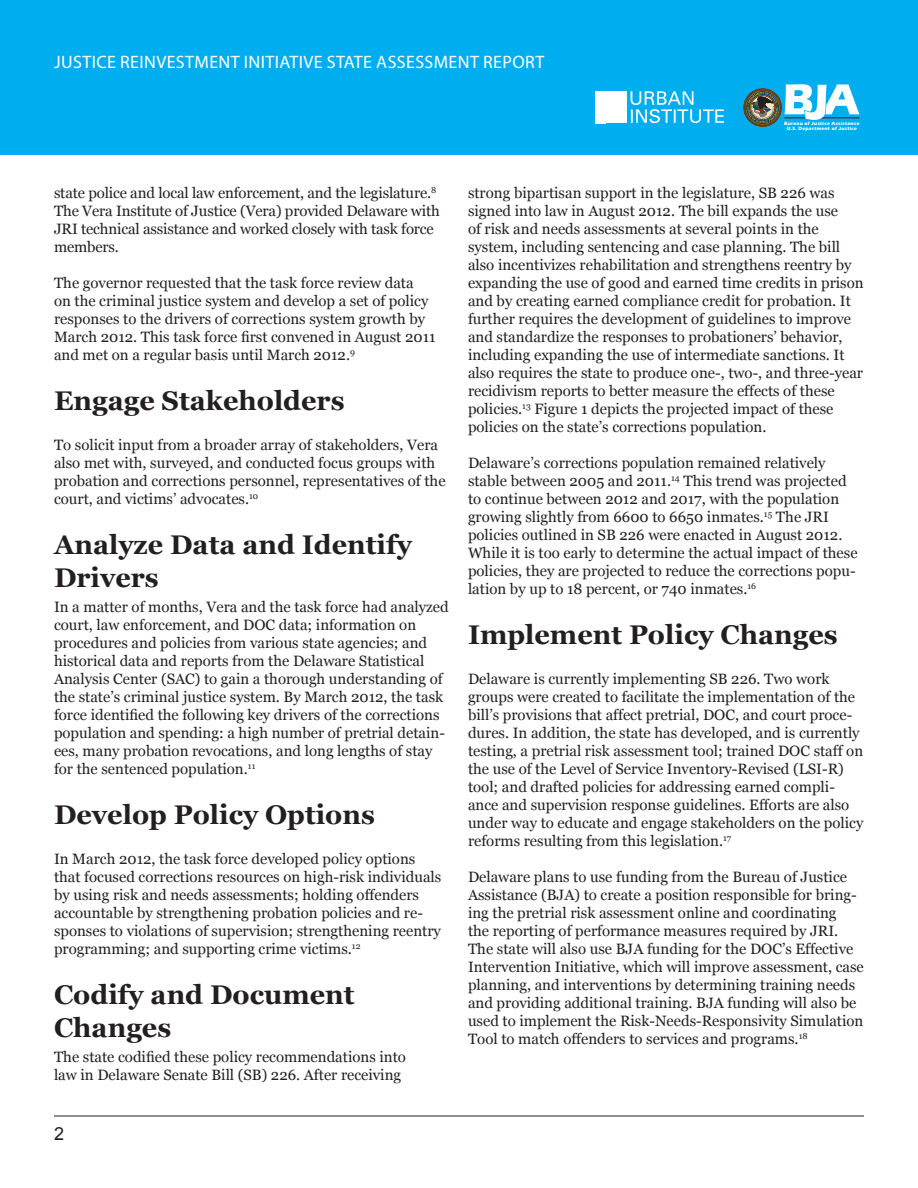
<style>
.page{position:relative;width:918px;height:1188px;background:#fff}
.page>*{position:absolute;margin:0;border:0;box-sizing:border-box;transform-origin:0 0}
.Heading_1{font:700 27px/32.4px "Georgia";color:#231f20}
.t1{font:18px "Myriad Pro";letter-spacing:.02em;color:#fff}
.t2{font:18px "Arial";color:#231f20}
.body{font:15px/18px "Georgia";color:#231f20}
.t3{font:700 4.8px/4.8px "Eras ITC";letter-spacing:.06em;color:#fff;text-align:center}
</style>
<div class="page">
<div style="left:0;top:0;width:918px;height:155px;background:#00aeef"></div>
<div style="left:595px;top:91px;width:10px;height:32px;background:#fff"></div>
<div style="left:606px;top:91px;width:10px;height:7px;background:#fff"></div>
<div style="left:606px;top:99px;width:10px;height:13px;background:#fff"></div>
<svg style="left:631px;top:91px;width:93px;height:32px"></svg>
<div style="left:617px;top:91px;width:10px;height:21px;background:#fff"></div>
<div style="left:606px;top:113px;width:21px;height:10px;background:#fff"></div>
<hr style="left:784px;top:117px;width:76px;height:1px;background:#76030d">
<svg style="left:744px;top:84px;width:115px;height:43px"></svg>
<hr style="left:54px;top:1116px;width:810px;height:1px;background:#231f20">
<p class="t1" style="left:54px;top:50px;width:492px">JUSTICE REINVESTMENT INITIATIVE STATE ASSESSMENT REPORT</p>
<p class="t3" style="left:784px;top:121px;width:77px">Bureau of Justice Assistance<br>U.S. Department of Justice</p>
<p class="body" style="left:54px;top:184px;width:387px">state police and local law enforcement, and the legislature.<sup>8<br></sup>The Vera Institute of Justice (Vera) provided Delaware with JRI technical assistance and worked closely with task force members.</p>
<p class="body" style="left:54px;top:274px;width:383px">The governor requested that the task force review data<br>on the criminal justice system and develop a set of policy responses to the drivers of corrections system growth by March 2012. This task force first convened in August 2011 and met on a regular basis until March 2012.<sup>9</sup></p>
<p class="Heading_1" style="left:54px;top:385px;width:292px">Engage Stakeholders</p>
<p class="body" style="left:54px;top:436px;width:393px">To solicit input from a broader array of stakeholders, Vera also met with, surveyed, and conducted focus groups with probation and corrections personnel, representatives of the court, and victims’ advocates.<sup>10</sup></p>
<p class="Heading_1" style="left:54px;top:529px;width:359px">Analyze Data and Identify<br>Drivers</p>
<p class="body" style="left:54px;top:598px;width:396px">In a matter of months, Vera and the task force had analyzed court, law enforcement, and DOC data; information on procedures and policies from various state agencies; and historical data and reports from the Delaware Statistical Analysis Center (SAC) to gain a thorough understanding of the state’s criminal justice system. By March 2012, the task force identified the following key drivers of the corrections population and spending: a high number of pretrial detain&shy;ees, many probation revocations, and long lengths of stay for the sentenced population.<sup>11</sup></p>
<p class="Heading_1" style="left:54px;top:799px;width:322px">Develop Policy Options</p>
<p class="body" style="left:54px;top:850px;width:389px">In March 2012, the task force developed policy options that focused corrections resources on high-risk individuals by using risk and needs assessments; holding offenders accountable by strengthening probation policies and re&shy;sponses to violations of supervision; strengthening reentry programming; and supporting crime victims.<sup>12</sup></p>
<p class="Heading_1" style="left:54px;top:979px;width:302px">Codify and Document<br>Changes</p>
<p class="body" style="left:54px;top:1048px;width:354px">The state codified these policy recommendations into law in Delaware Senate Bill (SB) 226. After receiving</p>
<p class="t2" style="left:54px;top:1122px;width:12px">2</p>
<p class="body" style="left:468px;top:184px;width:397px">strong bipartisan support in the legislature, SB 226 was signed into law in August 2012. The bill expands the use<br>of risk and needs assessments at several points in the system, including sentencing and case planning. The bill also incentivizes rehabilitation and strengthens reentry by expanding the use of good and earned time credits in prison and by creating earned compliance credit for probation. It further requires the development of guidelines to improve and standardize the responses to probationers’ behavior, including expanding the use of intermediate sanctions. It also requires the state to produce one-, two-, and three-year recidivism reports to better measure the effects of these policies.<sup>13</sup> Figure 1 depicts the projected impact of these policies on the state’s corrections population.</p>
<p class="body" style="left:468px;top:454px;width:391px">Delaware’s corrections population remained relatively stable between 2005 and 2011.<sup>14</sup> This trend was projected to continue between 2012 and 2017, with the population growing slightly from 6600 to 6650 inmates.<sup>15</sup> The JRI policies outlined in SB 226 were enacted in August 2012.<br>While it is too early to determine the actual impact of these policies, they are projected to reduce the corrections popu&shy;lation by up to 18 percent, or 740 inmates.<sup>16</sup></p>
<p class="Heading_1" style="left:468px;top:619px;width:371px">Implement Policy Changes</p>
<p class="body" style="left:468px;top:670px;width:397px">Delaware is currently implementing SB 226. Two work groups were created to facilitate the implementation of the bill’s provisions that affect pretrial, DOC, and court proce&shy;dures. In addition, the state has developed, and is currently testing, a pretrial risk assessment tool; trained DOC staff on the use of the Level of Service Inventory-Revised (LSI-R) tool; and drafted policies for addressing earned compli&shy;ance and supervision response guidelines. Efforts are also under way to educate and engage stakeholders on the policy reforms resulting from this legislation.<sup>17</sup></p>
<p class="body" style="left:468px;top:868px;width:397px">Delaware plans to use funding from the Bureau of Justice Assistance (BJA) to create a position responsible for bring&shy;ing the pretrial risk assessment online and coordinating<br>the reporting of performance measures required by JRI.<br>The state will also use BJA funding for the DOC’s Effective Intervention Initiative, which will improve assessment, case planning, and interventions by determining training needs and providing additional training. BJA funding will also be used to implement the Risk-Needs-Responsivity Simulation Tool to match offenders to services and programs.<sup>18</sup></p>
</div>
